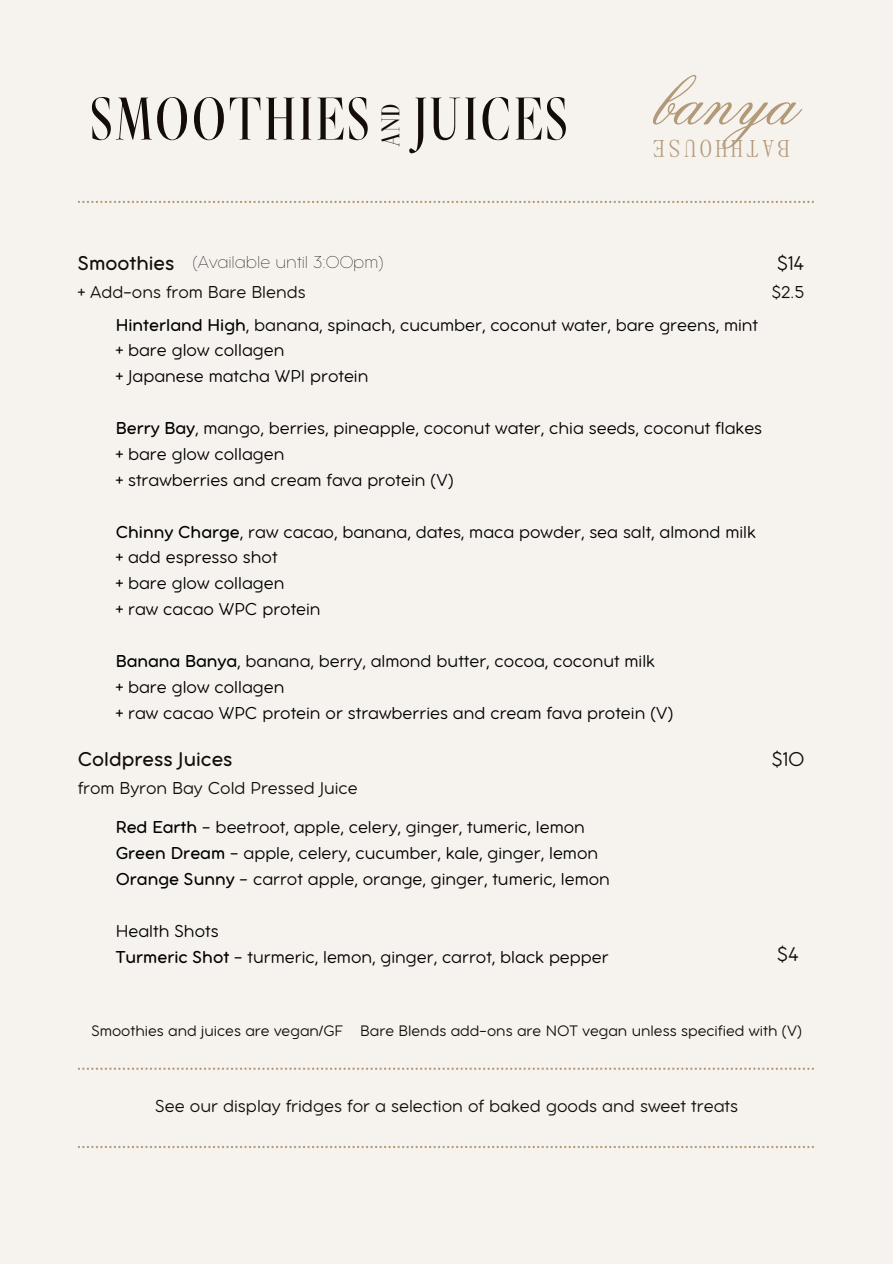
<style>
.page{position:relative;width:893px;height:1264px;background:#fff}
.page>*{position:absolute;margin:0;border:0;box-sizing:border-box;transform-origin:0 0}
.t1{font:80.1px "Flemish Script BT";color:#b29a79}
.t2{font:condensed 60px "Glossy Display";letter-spacing:.02em;color:#140c06}
.t3{font:condensed 25.5px "Glossy Display";color:#140c06}
.t4{font:24px "Panama Monospace";letter-spacing:.13em;color:#b29a79}
.t5{font:21.75px "Aristotelica Pro Tx";color:#140c06}
.t6{font:300 21.75px "Aristotelica Pro Tx";color:#140c06}
.t7{font:300 18.9px "Aristotelica Pro Tx";color:#140c06}
.t8{font:300 18.75px "Aristotelica Pro Tx";color:#000}
.t9{font:300 18.75px "Aristotelica Pro Tx";color:#140c06}
.t10{font:100 18.75px "Aristotelica Pro Tx";color:#000}
.t11{font:300 16.5px "Aristotelica Pro Tx";color:#140c06}
.s1{font-weight:400}
</style>
<div class="page">
<div style="left:0;top:0;width:892px;height:1263px;background:#f6f2ed"></div>
<svg style="left:78px;top:1067px;width:736px;height:2px"></svg>
<svg style="left:78px;top:1146px;width:736px;height:2px"></svg>
<svg style="left:78px;top:201px;width:736px;height:2px"></svg>
<p class="t2" style="left:89px;top:95px;width:481px">SMOOTHIES JUICES</p>
<p class="t3" style="left:380px;top:147px;width:45px;rotate:-90deg">AND</p>
<p class="t10" style="left:193px;top:256px;width:192px">(Available until 3:00pm)</p>
<p class="t5" style="left:78px;top:256px;width:98px">Smoothies</p>
<p class="t9" style="left:78px;top:286px;width:229px">+ Add-ons from Bare Blends</p>
<p class="t1" style="left:652px;top:49px;width:144px">banya</p>
<p class="t4" style="left:790px;top:164px;width:139px;rotate:-180deg">BATHHOUSE</p>
<p class="t6" style="left:777px;top:256px;width:28px">$14</p>
<p class="t9" style="left:771px;top:286px;width:34px">$2.5</p>
<p class="t8" style="left:116px;top:318px;width:644px"><span class="s1">Hinterland High</span>, banana, spinach, cucumber, coconut water, bare greens, mint</p>
<p class="t8" style="left:116px;top:344px;width:170px">+ bare glow collagen</p>
<p class="t8" style="left:116px;top:370px;width:254px">+ Japanese matcha WPI protein</p>
<p class="t8" style="left:116px;top:422px;width:648px"><span class="s1">Berry Bay</span>, mango, berries, pineapple, coconut water, chia seeds, coconut flakes</p>
<p class="t8" style="left:116px;top:448px;width:170px">+ bare glow collagen</p>
<p class="t8" style="left:116px;top:473px;width:339px">+ strawberries and cream fava protein (V)</p>
<p class="t8" style="left:116px;top:525px;width:641px"><span class="s1">Chinny Charge</span>, raw cacao, banana, dates, maca powder, sea salt, almond milk</p>
<p class="t8" style="left:116px;top:551px;width:163px">+ add espresso shot</p>
<p class="t8" style="left:116px;top:577px;width:170px">+ bare glow collagen</p>
<p class="t8" style="left:116px;top:603px;width:206px">+ raw cacao WPC protein</p>
<p class="t8" style="left:116px;top:655px;width:541px"><span class="s1">Banana Banya</span>, banana, berry, almond butter, cocoa, coconut milk</p>
<p class="t8" style="left:116px;top:680px;width:170px">+ bare glow collagen</p>
<p class="t8" style="left:116px;top:706px;width:559px">+ raw cacao WPC protein or strawberries and cream fava protein (V)</p>
<p class="t5" style="left:78px;top:752px;width:156px">Coldpress Juices</p>
<p class="t9" style="left:78px;top:782px;width:281px">from Byron Bay Cold Pressed Juice</p>
<p class="t8" style="left:116px;top:821px;width:470px"><span class="s1">Red Earth</span> - beetroot, apple, celery, ginger, tumeric, lemon</p>
<p class="t8" style="left:116px;top:847px;width:484px"><span class="s1">Green Dream</span> - apple, celery, cucumber, kale, ginger, lemon</p>
<p class="t8" style="left:116px;top:872px;width:495px"><span class="s1">Orange Sunny</span> - carrot apple, orange, ginger, tumeric, lemon</p>
<p class="t8" style="left:116px;top:924px;width:104px">Health Shots</p>
<p class="t8" style="left:116px;top:950px;width:494px"><span class="s1">Turmeric Shot</span> - turmeric, lemon, ginger, carrot, black pepper</p>
<p class="t6" style="left:771px;top:752px;width:34px">$10</p>
<p class="t6" style="left:777px;top:946px;width:23px">$4</p>
<p class="t11" style="left:91px;top:1025px;width:712px">Smoothies and juices are vegan/GF Bare Blends add-ons are NOT vegan unless specified with (V)</p>
<p class="t7" style="left:155px;top:1099px;width:584px">See our display fridges for a selection of baked goods and sweet treats</p>
</div>
